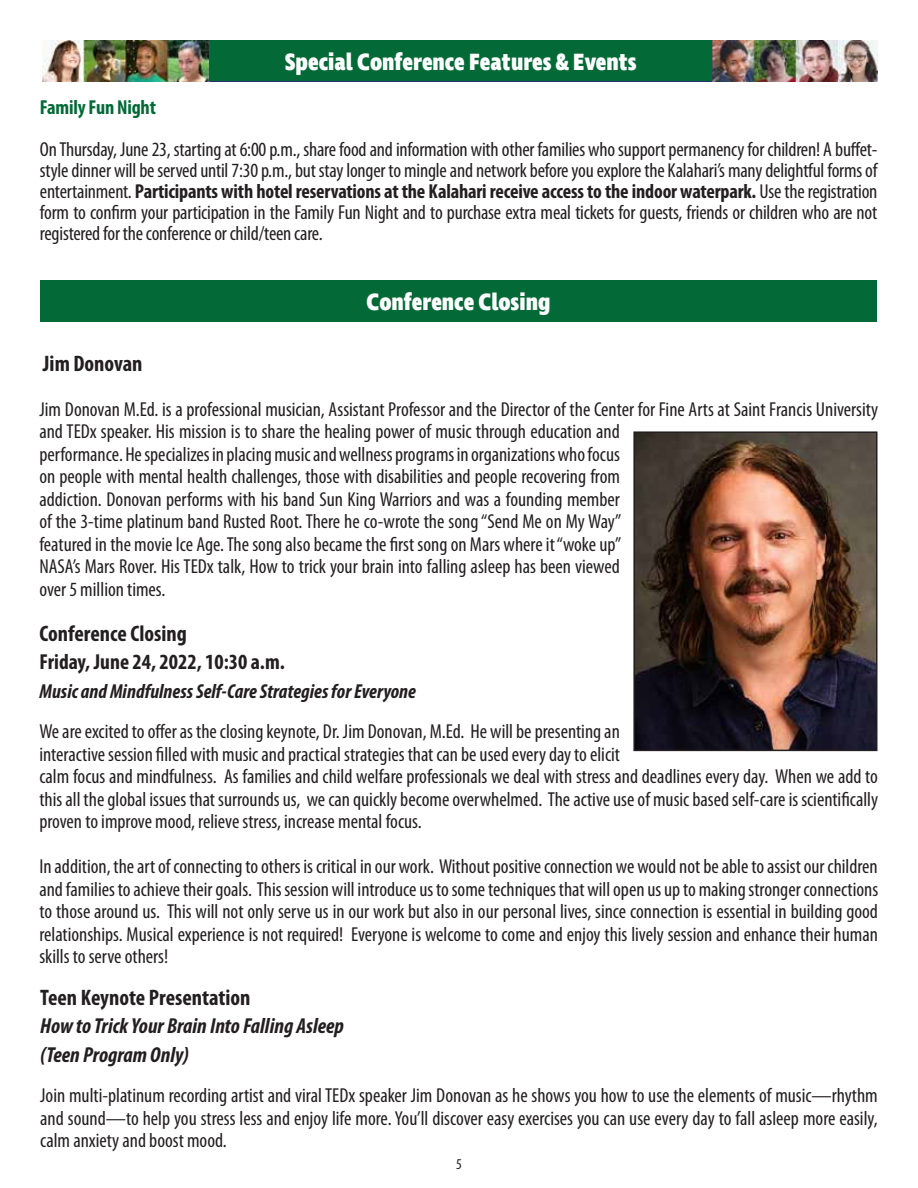
<style>
.page{position:relative;width:918px;height:1188px;background:#fff}
.page>*{position:absolute;margin:0;border:0;box-sizing:border-box;transform-origin:0 0}
.t1{font:800 24px "Ingra Cd";color:#fff}
.t2{font:700 condensed 22.5px "Myriad Pro";color:#231f20}
.t3{font:italic 700 condensed 21.75px/28.5px "Myriad Pro";color:#231f20}
.t4{font:700 condensed 21.75px "Myriad Pro";color:#231f20}
.t5{font:condensed 20.25px/22.5px "Myriad Pro";color:#231f20;text-align:justify}
.t6{font:italic 700 condensed 20.25px "Myriad Pro";color:#231f20}
.t7{font:700 condensed 20.25px "Myriad Pro";letter-spacing:-.01em;color:#036936}
.t8{font:condensed 15px "Myriad Pro";color:#231f20}
.s1{font-weight:700}
</style>
<div class="page">
<img style="left:636px;top:434px;width:239px;height:314px">
<div style="left:633px;top:431px;width:245px;height:320px;border:2px solid #231f20"></div>
<div style="left:40px;top:280px;width:837px;height:41px;background:#036936"></div>
<img style="left:42px;top:40px;width:835px;height:41px">
<div style="left:210px;top:40px;width:502px;height:41px;background:#036936"></div>
<p class="t1" style="left:285px;top:47px;width:353px">Special Conference Features &amp; Events</p>
<p class="t7" style="left:40px;top:95px;width:118px">Family Fun Night</p>
<p class="t5" style="left:40px;top:139px;width:839px;line-height:21px">On Thursday, June 23, starting at 6:00 p.m., share food and information with other families who support permanency for children! A buffet&shy;style dinner will be served until 7:30 p.m., but stay longer to mingle and network before you explore the Kalahari’s many delightful forms of entertainment. <span class="s1">Participants with hotel reservations at the Kalahari receive access to the indoor waterpark.</span> Use the registration form to confirm your participation in the Family Fun Night and to purchase extra meal tickets for guests, friends or children who are not registered for the conference or child/teen care.</p>
<p class="t1" style="left:367px;top:287px;width:185px">Conference Closing</p>
<p class="t2" style="left:43px;top:349px;width:101px">Jim Donovan</p>
<p class="t5" style="left:39px;top:397px;width:840px;text-align:left">Jim Donovan M.Ed. is a professional musician, Assistant Professor and the Director of the Center for Fine Arts at Saint Francis University and TEDx speaker. His mission is to share the healing power of music through education and<br>performance. He specializes in placing music and wellness programs in organizations who focus<br>on people with mental health challenges, those with disabilities and people recovering from<br>addiction. Donovan performs with his band Sun King Warriors and was a founding member<br>of the 3-time platinum band Rusted Root. There he co-wrote the song “Send Me on My Way”<br>featured in the movie Ice Age. The song also became the first song on Mars where it “woke up”<br>NASA’s Mars Rover. His TEDx talk, How to trick your brain into falling asleep has been viewed<br>over 5 million times.</p>
<p class="t2" style="left:39px;top:619px;width:149px">Conference Closing</p>
<p class="t4" style="left:39px;top:648px;width:247px">Friday, June 24, 2022, 10:30 a.m.</p>
<p class="t6" style="left:39px;top:678px;width:378px">Music and Mindfulness Self-Care Strategies for Everyone</p>
<p class="t5" style="left:39px;top:720px;width:840px;text-align:left">We are excited to offer as the closing keynote, Dr. Jim Donovan, M.Ed. He will be presenting an<br>interactive session filled with music and practical strategies that can be used every day to elicit<br>calm focus and mindfulness. As families and child welfare professionals we deal with stress and deadlines every day. When we add to this all the global issues that surrounds us, we can quickly become overwhelmed. The active use of music based self-care is scientifically proven to improve mood, relieve stress, increase mental focus.</p>
<p class="t5" style="left:39px;top:855px;width:840px">In addition, the art of connecting to others is critical in our work. Without positive connection we would not be able to assist our children and families to achieve their goals. This session will introduce us to some techniques that will open us up to making stronger connections to those around us. This will not only serve us in our work but also in our personal lives, since connection is essential in building good relationships. Musical experience is not required! Everyone is welcome to come and enjoy this lively session and enhance their human skills to serve others!</p>
<p class="t2" style="left:40px;top:983px;width:212px">Teen Keynote Presentation</p>
<p class="t3" style="left:40px;top:1011px;width:305px">How to Trick Your Brain Into Falling Asleep (Teen Program Only)</p>
<p class="t5" style="left:40px;top:1084px;width:839px">Join multi-platinum recording artist and viral TEDx speaker Jim Donovan as he shows you how to use the elements of music—rhythm and sound—to help you stress less and enjoy life more. You’ll discover easy exercises you can use every day to fall asleep more easily, calm anxiety and boost mood.</p>
<p class="t8" style="left:456px;top:1155px;width:7px">5</p>
</div>
